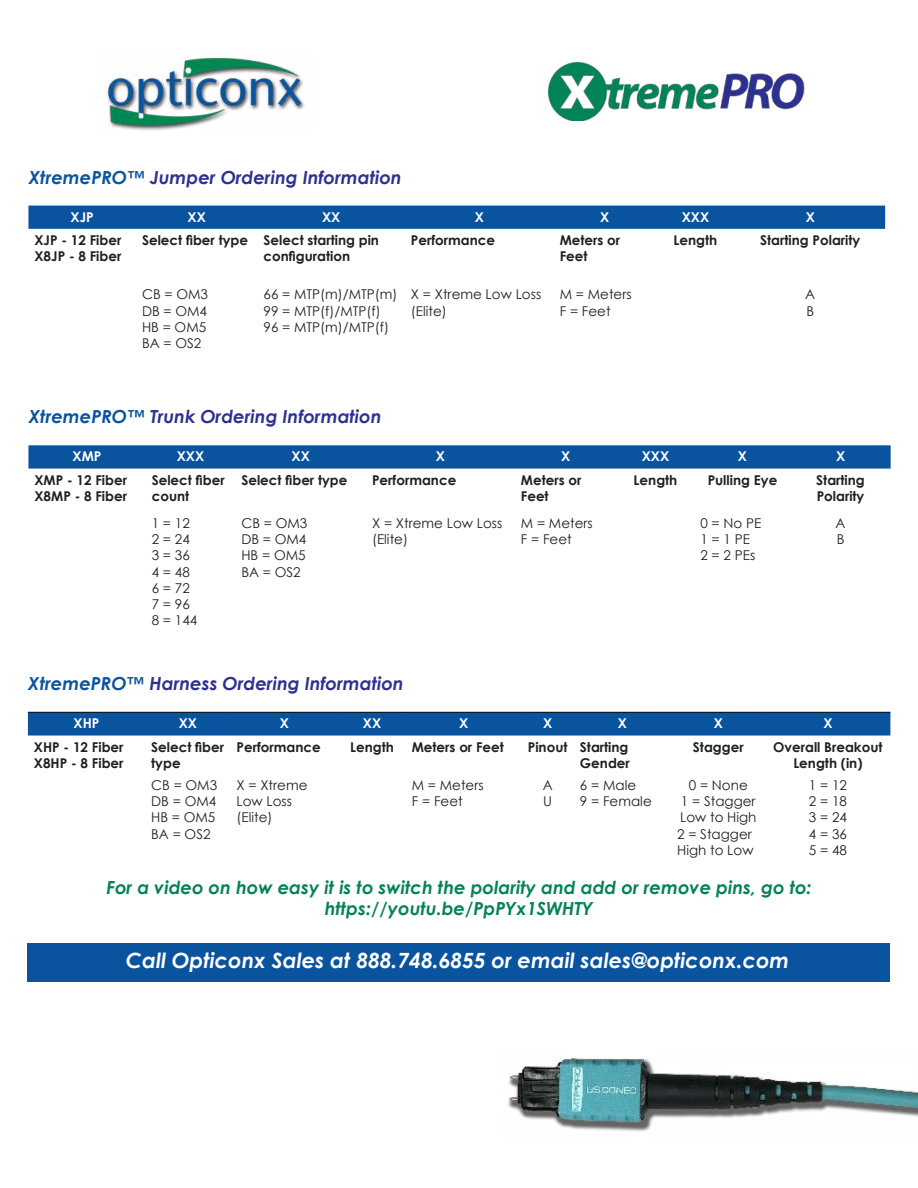
<style>
.page{position:relative;width:918px;height:1188px;background:#fff}
.page>*{position:absolute;margin:0;border:0;box-sizing:border-box;transform-origin:0 0}
.t1{font:italic 700 21px "Century Gothic";color:#fff}
.t2{font:italic 700 18px "Century Gothic";color:#2e3092}
.t3{font:italic 700 18px/21.6px "Century Gothic";color:#038358;text-align:center}
.t4{font:13.5px/16.2px "Century Gothic";color:#221f1f}
.t5{font:700 13.5px/16.2px "Century Gothic";color:#221f1f}
.t6{font:700 13.5px "Century Gothic";color:#fff}
.s1{color:#09539f}
</style>
<div class="page">
<div style="left:28px;top:206px;width:857px;height:23px;background:#09539f"></div>
<img style="left:107px;top:57px;width:198px;height:74px">
<svg style="left:28px;top:445px;width:863px;height:24px;background:#1058a2"></svg>
<div style="left:28px;top:713px;width:862px;height:23px;background:#09539f"></div>
<hr style="left:28px;top:712px;width:117px;height:1px;background:#000">
<hr style="left:145px;top:712px;width:86px;height:1px;background:#000">
<hr style="left:231px;top:712px;width:108px;height:1px;background:#000">
<hr style="left:339px;top:712px;width:67px;height:1px;background:#000">
<hr style="left:406px;top:712px;width:115px;height:1px;background:#000">
<hr style="left:521px;top:712px;width:53px;height:1px;background:#000">
<hr style="left:574px;top:712px;width:97px;height:1px;background:#000">
<hr style="left:671px;top:712px;width:94px;height:1px;background:#000">
<hr style="left:765px;top:712px;width:125px;height:1px;background:#000">
<div style="left:27px;top:943px;width:863px;height:39px;background:#09539f"></div>
<img style="left:549px;top:63px;width:255px;height:58px">
<img style="left:508px;top:1058px;width:410px;height:74px">
<h2 class="t2" style="left:28px;top:164px;width:375px"><span class="s1">XtremePRO™</span> Jumper Ordering Information</h2>
<p class="t6" style="left:71px;top:212px;width:25px">XJP</p>
<p class="t6" style="left:188px;top:212px;width:20px">XX</p>
<p class="t6" style="left:322px;top:212px;width:20px">XX</p>
<p class="t6" style="left:475px;top:212px;width:11px">X</p>
<p class="t6" style="left:600px;top:212px;width:11px">X</p>
<p class="t6" style="left:682px;top:212px;width:29px">XXX</p>
<p class="t6" style="left:806px;top:212px;width:11px">X</p>
<p class="t5" style="left:34px;top:231px;width:88px">XJP - 12 Fiber<br>X8JP - 8 Fiber</p>
<p class="t5" style="left:264px;top:231px;width:117px;text-indent:-122px">Select fiber type Select starting pin configuration</p>
<p class="t5" style="left:411px;top:233px;width:86px">Performance</p>
<p class="t5" style="left:560px;top:233px;width:62px">Meters or<br>Feet</p>
<p class="t5" style="left:674px;top:233px;width:45px">Length</p>
<p class="t5" style="left:760px;top:231px;width:102px">Starting Polarity</p>
<p class="t4" style="left:142px;top:286px;width:68px">CB = OM3<br>DB = OM4<br>HB = OM5<br>BA = OS2</p>
<p class="t4" style="left:264px;top:286px;width:136px">66 = MTP(m)/MTP(m)<br>99 = MTP(f)/MTP(f)<br>96 = MTP(m)/MTP(f)</p>
<p class="t4" style="left:411px;top:286px;width:132px">X = Xtreme Low Loss (Elite)</p>
<p class="t4" style="left:560px;top:286px;width:73px">M = Meters<br>F = Feet</p>
<p class="t4" style="left:805px;top:288px;width:11px">A<br>B</p>
<h2 class="t2" style="left:28px;top:403px;width:355px"><span class="s1">XtremePRO™</span> Trunk Ordering Information</h2>
<p class="t6" style="left:73px;top:451px;width:30px">XMP</p>
<p class="t6" style="left:177px;top:451px;width:29px">XXX</p>
<p class="t6" style="left:292px;top:451px;width:20px">XX</p>
<p class="t6" style="left:436px;top:451px;width:11px">X</p>
<p class="t6" style="left:561px;top:451px;width:11px">X</p>
<p class="t6" style="left:642px;top:451px;width:29px">XXX</p>
<p class="t6" style="left:738px;top:451px;width:11px">X</p>
<p class="t6" style="left:836px;top:451px;width:11px">X</p>
<p class="t5" style="left:34px;top:471px;width:94px">XMP - 12 Fiber<br>X8MP - 8 Fiber</p>
<p class="t5" style="left:152px;top:471px;width:74px">Select fiber count</p>
<p class="t5" style="left:241px;top:471px;width:108px">Select fiber type</p>
<p class="t5" style="left:372px;top:473px;width:86px">Performance</p>
<p class="t5" style="left:521px;top:473px;width:62px">Meters or<br>Feet</p>
<p class="t5" style="left:634px;top:473px;width:45px">Length</p>
<p class="t5" style="left:708px;top:471px;width:71px">Pulling Eye</p>
<p class="t5" style="left:816px;top:473px;width:50px">Starting<br>Polarity</p>
<p class="t4" style="left:152px;top:515px;width:47px">1 = 12<br>2 = 24<br>3 = 36<br>4 = 48<br>6 = 72<br>7 = 96<br>8 = 144</p>
<p class="t4" style="left:241px;top:515px;width:68px">CB = OM3<br>DB = OM4<br>HB = OM5<br>BA = OS2</p>
<p class="t4" style="left:372px;top:515px;width:132px">X = Xtreme Low Loss (Elite)</p>
<p class="t4" style="left:521px;top:515px;width:73px">M = Meters<br>F = Feet</p>
<p class="t4" style="left:700px;top:515px;width:62px">0 = No PE<br>1 = 1 PE<br>2 = 2 PEs</p>
<p class="t4" style="left:836px;top:516px;width:11px">A<br>B</p>
<h2 class="t2" style="left:28px;top:669px;width:378px"><span class="s1">XtremePRO™</span> Harness Ordering Information</h2>
<p class="t6" style="left:74px;top:718px;width:27px">XHP</p>
<p class="t6" style="left:179px;top:718px;width:20px">XX</p>
<p class="t6" style="left:280px;top:718px;width:11px">X</p>
<p class="t6" style="left:363px;top:718px;width:20px">XX</p>
<p class="t6" style="left:459px;top:718px;width:11px">X</p>
<p class="t6" style="left:543px;top:718px;width:11px">X</p>
<p class="t6" style="left:618px;top:718px;width:11px">X</p>
<p class="t6" style="left:714px;top:718px;width:11px">X</p>
<p class="t6" style="left:823px;top:718px;width:11px">X</p>
<p class="t5" style="left:34px;top:738px;width:91px">XHP - 12 Fiber<br>X8HP - 8 Fiber</p>
<p class="t5" style="left:151px;top:738px;width:74px">Select fiber type</p>
<p class="t5" style="left:237px;top:740px;width:86px">Performance</p>
<p class="t5" style="left:350px;top:740px;width:45px">Length</p>
<p class="t5" style="left:412px;top:740px;width:94px">Meters or Feet</p>
<p class="t5" style="left:528px;top:738px;width:104px;text-align:right">Pinout Starting<br>Gender</p>
<p class="t5" style="left:693px;top:740px;width:52px">Stagger</p>
<p class="t5" style="left:773px;top:738px;width:111px;text-align:center">Overall Breakout<br>Length (in)</p>
<p class="t4" style="left:151px;top:777px;width:68px">CB = OM3<br>DB = OM4<br>HB = OM5<br>BA = OS2</p>
<p class="t4" style="left:237px;top:777px;width:72px">X = Xtreme<br>Low Loss (Elite)</p>
<p class="t4" style="left:412px;top:777px;width:73px">M = Meters<br>F = Feet</p>
<p class="t4" style="left:543px;top:778px;width:11px">A<br>U</p>
<p class="t4" style="left:580px;top:777px;width:73px">6 = Male<br>9 = Female</p>
<p class="t4" style="left:677px;top:777px;width:81px;text-align:center">0 = None<br>1 = Stagger<br>Low to High<br>2 = Stagger<br>High to Low</p>
<p class="t4" style="left:809px;top:777px;width:40px;text-align:justify">1 = 12<br>2 = 18<br>3 = 24<br>4 = 36<br>5 = 48</p>
<h2 class="t3" style="left:106px;top:876px;width:707px">For a video on how easy it is to switch the polarity and add or remove pins, go to: https://youtu.be/PpPYx1SWHTY</h2>
<h1 class="t1" style="left:126px;top:945px;width:665px">Call Opticonx Sales at 888.748.6855 or email sales@opticonx.com</h1>
</div>
